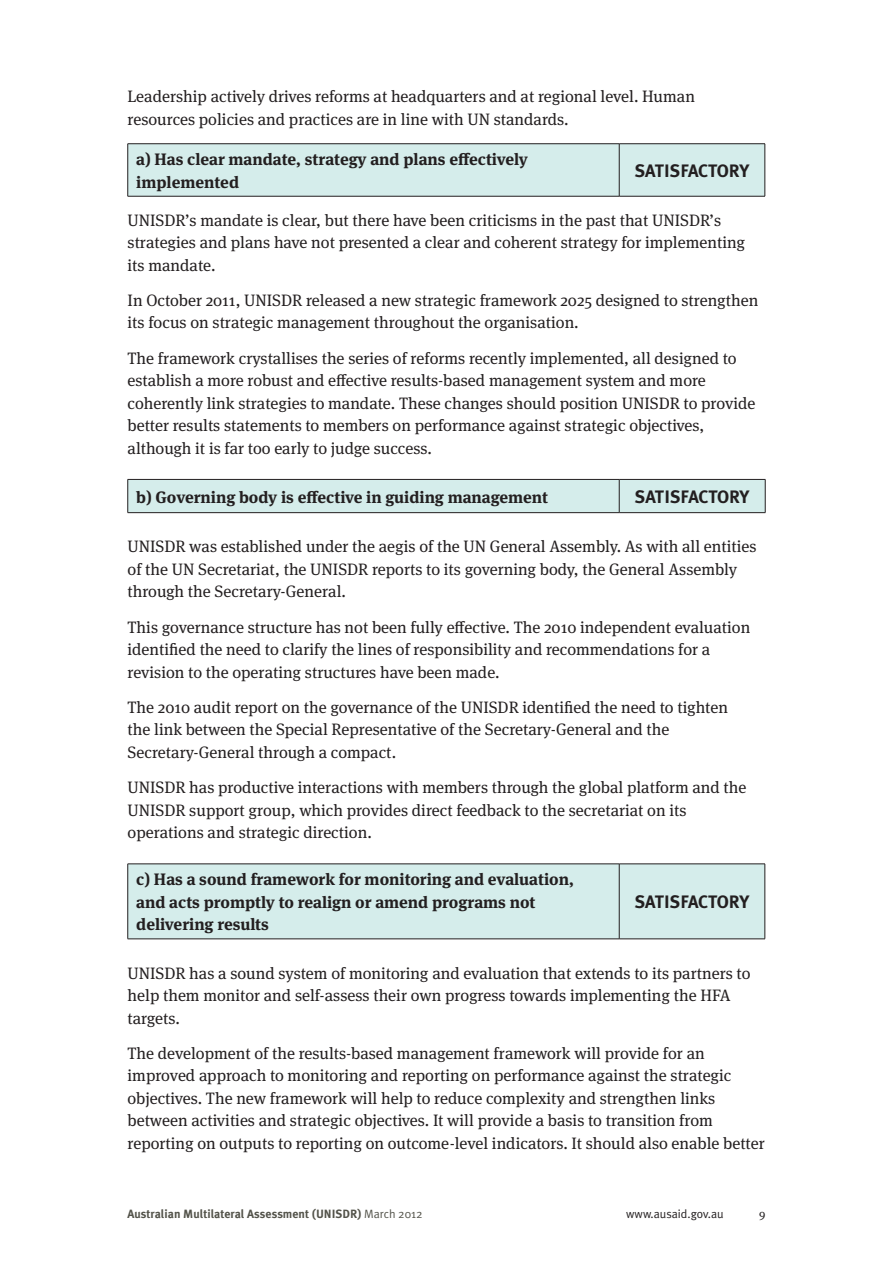
<style>
.page{position:relative;width:893px;height:1263px;background:#fff}
.page>*{position:absolute;margin:0;border:0;box-sizing:border-box;transform-origin:0 0}
._08bbbb_RIGHT_COLUMN{font:700 18px "Meta Plus";color:#231f20}
._04__BODY_TEXT{font:16.5px/22.5px "Meta Serif OT";color:#231f20}
._04__BODY_TEXT-2{font:700 16.5px/22.5px "Meta Serif OT";color:#231f20}
.t1{font:700 12px "Meta Plus";color:#53534a}
.t2{font:12px "Meta Plus Normal";color:#231f20}
.t3{font:12px "Meta Serif OT";color:#231f20}
.s1{font-family:"Meta Plus Normal";font-weight:400}
</style>
<div class="page">
<div style="left:128px;top:144px;width:637px;height:52px;background:#d5edeb"></div>
<hr style="left:128px;top:143px;width:491px;height:1px;background:#231f20">
<hr style="left:619px;top:143px;width:146px;height:1px;background:#231f20">
<hr style="left:619px;top:144px;width:1px;height:52px;background:#231f20">
<hr style="left:128px;top:196px;width:491px;height:1px;background:#231f20">
<hr style="left:619px;top:196px;width:146px;height:1px;background:#231f20">
<hr style="left:127px;top:144px;width:1px;height:52px;background:#231f20">
<hr style="left:765px;top:144px;width:1px;height:52px;background:#231f20">
<div style="left:128px;top:480px;width:637px;height:32px;background:#d5edeb"></div>
<hr style="left:128px;top:479px;width:491px;height:1px;background:#231f20">
<hr style="left:619px;top:479px;width:146px;height:1px;background:#231f20">
<hr style="left:619px;top:480px;width:1px;height:32px;background:#231f20">
<hr style="left:128px;top:512px;width:491px;height:1px;background:#231f20">
<hr style="left:619px;top:512px;width:146px;height:1px;background:#231f20">
<hr style="left:127px;top:480px;width:1px;height:32px;background:#231f20">
<hr style="left:765px;top:480px;width:1px;height:32px;background:#231f20">
<div style="left:128px;top:865px;width:637px;height:73px;background:#d5edeb"></div>
<hr style="left:128px;top:864px;width:491px;height:1px;background:#231f20">
<hr style="left:619px;top:864px;width:146px;height:1px;background:#231f20">
<hr style="left:619px;top:864px;width:1px;height:75px;background:#231f20">
<hr style="left:128px;top:938px;width:491px;height:1px;background:#231f20">
<hr style="left:619px;top:938px;width:146px;height:1px;background:#231f20">
<hr style="left:127px;top:864px;width:1px;height:75px;background:#231f20">
<hr style="left:765px;top:864px;width:1px;height:75px;background:#231f20">
<p class="_04__BODY_TEXT" style="left:128px;top:86px;width:569px">Leadership actively drives reforms at headquarters and at regional level. Human resources policies and practices are in line with UN standards.</p>
<p class="_04__BODY_TEXT-2" style="left:136px;top:148px;width:393px">a) Has clear mandate, strategy and plans effectively implemented</p>
<p class="_08bbbb_RIGHT_COLUMN" style="left:635px;top:160px;width:116px">SATISFACTORY</p>
<p class="_04__BODY_TEXT" style="left:128px;top:209px;width:619px">UNISDR’s mandate is clear, but there have been criticisms in the past that UNISDR’s strategies and plans have not presented a clear and coherent strategy for implementing its mandate.</p>
<p class="_04__BODY_TEXT" style="left:128px;top:289px;width:632px">In October 2011, UNISDR released a new strategic framework 2025 designed to strengthen its focus on strategic management throughout the organisation.</p>
<p class="_04__BODY_TEXT" style="left:128px;top:347px;width:629px">The framework crystallises the series of reforms recently implemented, all designed to establish a more robust and effective results-based management system and more coherently link strategies to mandate. These changes should position UNISDR to provide better results statements to members on performance against strategic objectives, although it is far too early to judge success.</p>
<p class="_04__BODY_TEXT-2" style="left:136px;top:486px;width:413px">b) Governing body is effective in guiding management</p>
<p class="_08bbbb_RIGHT_COLUMN" style="left:635px;top:486px;width:116px">SATISFACTORY</p>
<p class="_04__BODY_TEXT" style="left:128px;top:536px;width:631px">UNISDR was established under the aegis of the UN General Assembly. As with all entities of the UN Secretariat, the UNISDR reports to its governing body, the General Assembly through the Secretary-General.</p>
<p class="_04__BODY_TEXT" style="left:128px;top:616px;width:624px">This governance structure has not been fully effective. The 2010 independent evaluation identified the need to clarify the lines of responsibility and recommendations for a revision to the operating structures have been made.</p>
<p class="_04__BODY_TEXT" style="left:128px;top:696px;width:602px">The 2010 audit report on the governance of the UNISDR identified the need to tighten the link between the Special Representative of the Secretary-General and the<br>Secretary-General through a compact.</p>
<p class="_04__BODY_TEXT" style="left:128px;top:776px;width:620px">UNISDR has productive interactions with members through the global platform and the<br>UNISDR support group, which provides direct feedback to the secretariat on its operations and strategic direction.</p>
<p class="_04__BODY_TEXT-2" style="left:136px;top:868px;width:439px">c) Has a sound framework for monitoring and evaluation, and acts promptly to realign or amend programs not delivering results</p>
<p class="_08bbbb_RIGHT_COLUMN" style="left:635px;top:892px;width:116px">SATISFACTORY</p>
<p class="_04__BODY_TEXT" style="left:128px;top:962px;width:624px">UNISDR has a sound system of monitoring and evaluation that extends to its partners to help them monitor and self-assess their own progress towards implementing the HFA targets.</p>
<p class="_04__BODY_TEXT" style="left:128px;top:1042px;width:639px">The development of the results-based management framework will provide for an improved approach to monitoring and reporting on performance against the strategic objectives. The new framework will help to reduce complexity and strengthen links between activities and strategic objectives. It will provide a basis to transition from reporting on outputs to reporting on outcome-level indicators. It should also enable better</p>
<p class="t1" style="left:128px;top:1207px;width:296px">Australian Multilateral Assessment (UNISDR) <span class="s1">March 2012</span></p>
<p class="t2" style="left:626px;top:1207px;width:99px">www.ausaid.gov.au</p>
<p class="t3" style="left:759px;top:1207px;width:8px">9</p>
</div>
